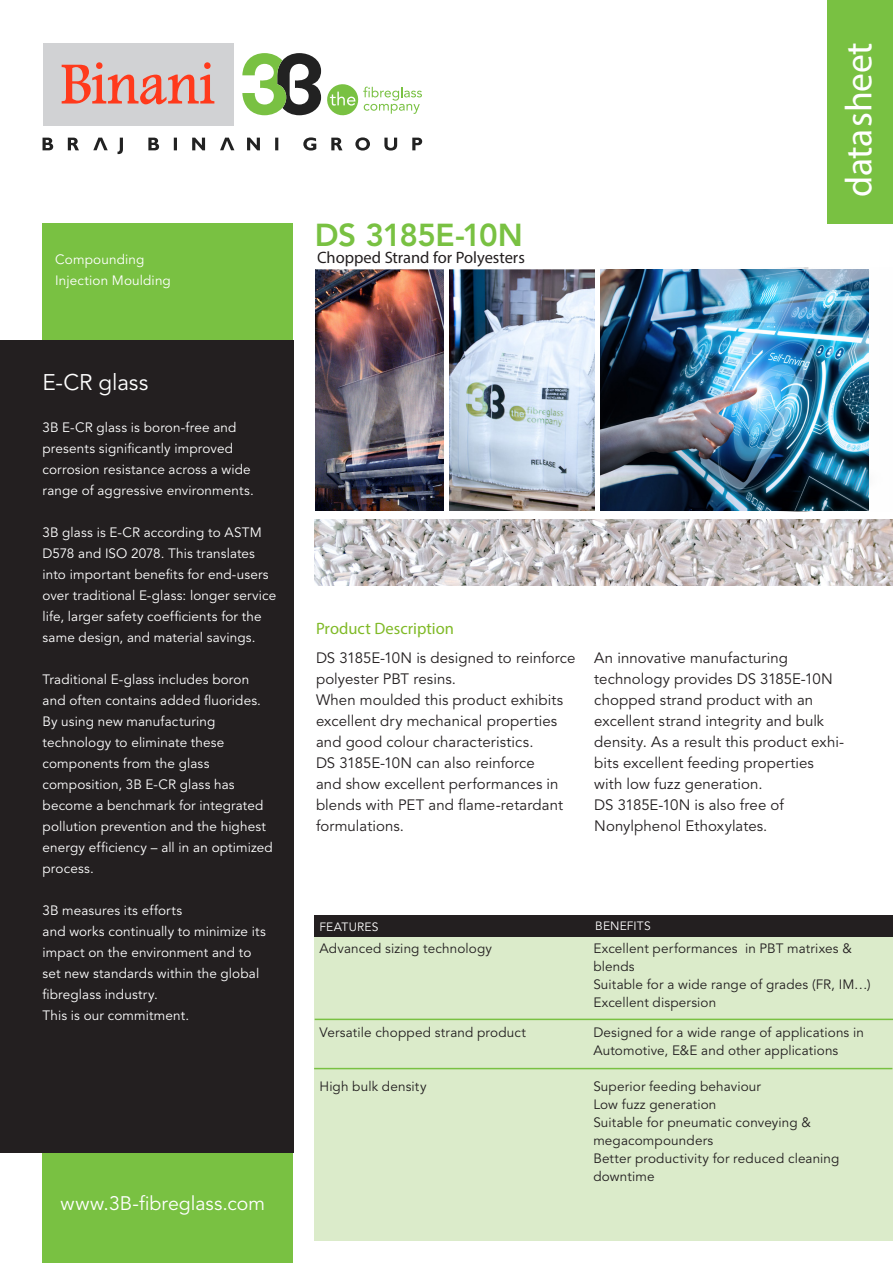
<style>
.page{position:relative;width:893px;height:1263px;background:#fff}
.page>*{position:absolute;margin:0;border:0;box-sizing:border-box;transform-origin:0 0}
.t1{font:37.5px "Myriad Pro";letter-spacing:-.01em;color:#fff}
.t2{font:800 31.5px "Avenir LT Std";letter-spacing:-.02em;color:#79c142}
.t3{font:22.5px "Avenir LT Std";letter-spacing:-.01em;color:#fff}
.texte_courant{font:19.5px "Avenir LT Std";color:#fff}
.t4{font:16.5px "Myriad Pro";color:#231f20}
.texte_courant-2{font:16.5px "Myriad Pro";color:#80ba27}
.texte_courant-3{font:15px/21px "Avenir LT Std";letter-spacing:.005em;color:#231f20}
.texte_courant-4{font:13.5px/21px "Avenir LT Std";letter-spacing:.01em;color:#fff}
.texte_courant-5{font:13.5px/18px "Avenir LT Std";letter-spacing:.01em;color:#231f20}
.t5{font:12px "Avenir LT Std";letter-spacing:.015em;color:#fff}
</style>
<div class="page">
<div style="left:43px;top:223px;width:250px;height:125px;background:#79c142"></div>
<div style="left:43px;top:1152px;width:250px;height:111px;background:#79c142"></div>
<div style="left:827px;top:0;width:66px;height:223px;background:#79c142"></div>
<div style="left:0;top:340px;width:293px;height:812px;background:#231f20"></div>
<div style="left:315px;top:937px;width:578px;height:304px;background:#dbebca"></div>
<div style="left:315px;top:915px;width:578px;height:22px;background:#231f20"></div>
<hr style="left:314px;top:1068px;width:578px;height:1px;background:#79c142">
<div style="left:43px;top:43px;width:190px;height:83px;background:#d1d2d4"></div>
<svg style="left:62px;top:62px;width:152px;height:42px"></svg>
<svg style="left:43px;top:137px;width:379px;height:17px"></svg>
<svg style="left:242px;top:53px;width:180px;height:63px"></svg>
<img style="left:316px;top:269px;width:128px;height:241px">
<img style="left:315px;top:519px;width:578px;height:67px">
<hr style="left:315px;top:1019px;width:578px;height:1px;background:#79c142">
<img style="left:450px;top:269px;width:144px;height:241px">
<img style="left:600px;top:269px;width:268px;height:241px">
<p class="texte_courant-4" style="left:55px;top:249px;width:91px">Compounding</p>
<p class="texte_courant-4" style="left:55px;top:270px;width:117px">Injection Moulding</p>
<p class="t3" style="left:43px;top:369px;width:107px">E-CR glass</p>
<p class="texte_courant-4" style="left:43px;top:417px;width:195px">3B E-CR glass is boron-free and presents significantly improved</p>
<p class="texte_courant-4" style="left:43px;top:459px;width:210px">corrosion resistance across a wide</p>
<p class="texte_courant-4" style="left:43px;top:480px;width:213px">range of aggressive environments.</p>
<p class="texte_courant-4" style="left:43px;top:522px;width:235px">3B glass is E-CR according to ASTM D578 and ISO 2078. This translates into important benefits for end-users over traditional E-glass: longer service</p>
<p class="texte_courant-4" style="left:43px;top:606px;width:221px">life, larger safety coefficients for the</p>
<p class="texte_courant-4" style="left:43px;top:627px;width:215px">same design, and material savings.</p>
<p class="texte_courant-4" style="left:43px;top:669px;width:208px">Traditional E-glass includes boron</p>
<p class="texte_courant-4" style="left:43px;top:690px;width:220px">and often contains added fluorides.</p>
<p class="texte_courant-4" style="left:43px;top:711px;width:174px">By using new manufacturing</p>
<p class="texte_courant-4" style="left:43px;top:732px;width:232px">technology to eliminate these components from the glass composition, 3B E-CR glass has become a benchmark for integrated pollution prevention and the highest energy efficiency – all in an optimized</p>
<p class="texte_courant-4" style="left:43px;top:858px;width:53px">process.</p>
<p class="texte_courant-4" style="left:43px;top:900px;width:141px">3B measures its efforts</p>
<p class="texte_courant-4" style="left:43px;top:921px;width:225px">and works continually to minimize its</p>
<p class="texte_courant-4" style="left:43px;top:942px;width:210px">impact on the environment and to</p>
<p class="texte_courant-4" style="left:43px;top:963px;width:218px">set new standards within the global</p>
<p class="texte_courant-4" style="left:43px;top:984px;width:117px">fibreglass industry.</p>
<p class="texte_courant-4" style="left:43px;top:1005px;width:148px">This is our commitment.</p>
<p class="texte_courant" style="left:61px;top:1192px;width:206px">www.3B-fibreglass.com</p>
<p class="t2" style="left:315px;top:216px;width:210px">DS 3185E-10N</p>
<p class="t4" style="left:317px;top:247px;width:209px">Chopped Strand for Polyesters</p>
<p class="t1" style="left:836px;top:197px;width:156px;rotate:-90deg">datasheet</p>
<p class="texte_courant-2" style="left:316px;top:618px;width:140px">Product Description</p>
<p class="texte_courant-3" style="left:316px;top:648px;width:261px">DS 3185E-10N is designed to reinforce polyester PBT resins.</p>
<p class="texte_courant-3" style="left:316px;top:690px;width:249px">When moulded this product exhibits excellent dry mechanical properties and good colour characteristics.</p>
<p class="texte_courant-3" style="left:316px;top:753px;width:248px">DS 3185E-10N can also reinforce and show excellent performances in blends with PET and flame-retardant formulations.</p>
<p class="texte_courant-3" style="left:594px;top:648px;width:195px">An innovative manufacturing</p>
<p class="texte_courant-3" style="left:594px;top:669px;width:251px">technology provides DS 3185E-10N chopped strand product with an excellent strand integrity and bulk density. As a result this product exhi&shy;bits excellent feeding properties</p>
<p class="texte_courant-3" style="left:594px;top:774px;width:170px">with low fuzz generation.</p>
<p class="texte_courant-3" style="left:594px;top:795px;width:191px">DS 3185E-10N is also free of</p>
<p class="texte_courant-3" style="left:594px;top:816px;width:175px">Nonylphenol Ethoxylates.</p>
<p class="t5" style="left:320px;top:920px;width:61px">FEATURES</p>
<p class="t5" style="left:595px;top:918px;width:57px">BENEFITS</p>
<p class="texte_courant-5" style="left:320px;top:940px;width:174px">Advanced sizing technology</p>
<p class="texte_courant-5" style="left:593px;top:940px;width:260px">Excellent performances in PBT matrixes &amp; blends</p>
<p class="texte_courant-5" style="left:593px;top:976px;width:279px">Suitable for a wide range of grades (FR, IM…)</p>
<p class="texte_courant-5" style="left:593px;top:994px;width:124px">Excellent dispersion</p>
<p class="texte_courant-5" style="left:320px;top:1024px;width:208px">Versatile chopped strand product</p>
<p class="texte_courant-5" style="left:593px;top:1024px;width:272px">Designed for a wide range of applications in</p>
<p class="texte_courant-5" style="left:593px;top:1042px;width:247px">Automotive, E&amp;E and other applications</p>
<p class="texte_courant-5" style="left:320px;top:1078px;width:108px">High bulk density</p>
<p class="texte_courant-5" style="left:593px;top:1078px;width:169px">Superior feeding behaviour</p>
<p class="texte_courant-5" style="left:593px;top:1096px;width:125px">Low fuzz generation</p>
<p class="texte_courant-5" style="left:593px;top:1114px;width:219px">Suitable for pneumatic conveying &amp;</p>
<p class="texte_courant-5" style="left:593px;top:1132px;width:121px">megacompounders</p>
<p class="texte_courant-5" style="left:593px;top:1150px;width:248px">Better productivity for reduced cleaning downtime</p>
</div>
